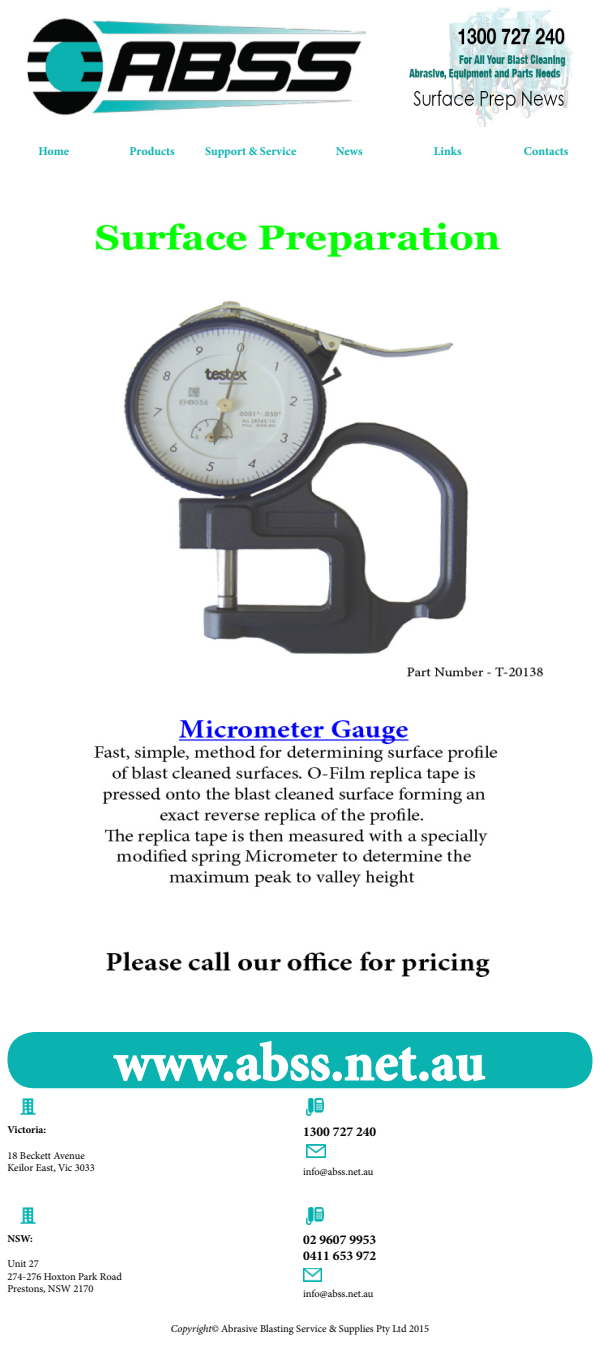
<style>
.page{position:relative;width:600px;height:1350px;background:#fff}
.page>*{position:absolute;margin:0;border:0;box-sizing:border-box;transform-origin:0 0}
.t1{font:700 54px "Minion Pro";color:#fff}
.t2{font:700 13.5px "Minion Pro";color:#000}
.t3{font:700 12px "Minion Pro";color:#0ab3b0}
.t4{font:10.5px "Minion Pro";color:#000}
.t5{font:700 10.5px "Minion Pro";color:#000}
.s1{font-style:italic}
</style>
<div class="page">
<img style="left:27px;top:8px;width:546px;height:118px">
<img style="left:20px;top:1099px;width:15px;height:15px">
<img style="left:306px;top:1099px;width:17px;height:17px">
<img style="left:307px;top:1145px;width:18px;height:13px">
<img style="left:94px;top:222px;width:450px;height:755px">
<div style="left:8px;top:1032px;width:584px;height:56px;background:#0ab3b0;border-radius:27px"></div>
<svg style="left:113px;top:1055px;width:115px;height:27px"></svg>
<div style="left:224px;top:1071px;width:9px;height:10px;border:2px solid #fff;border-radius:50%"></div>
<svg style="left:236px;top:1040px;width:94px;height:42px"></svg>
<div style="left:332px;top:1071px;width:10px;height:10px;border:2px solid #fff;border-radius:50%"></div>
<svg style="left:344px;top:1047px;width:73px;height:35px"></svg>
<div style="left:419px;top:1071px;width:10px;height:10px;border:2px solid #fff;border-radius:50%"></div>
<svg style="left:431px;top:1054px;width:55px;height:28px"></svg>
<img style="left:20px;top:1207px;width:15px;height:16px">
<img style="left:306px;top:1207px;width:17px;height:17px">
<img style="left:304px;top:1268px;width:18px;height:13px">
<p class="t3" style="left:38px;top:143px;width:32px">Home</p>
<p class="t3" style="left:130px;top:143px;width:47px">Products</p>
<p class="t3" style="left:205px;top:143px;width:93px">Support &amp; Service</p>
<p class="t3" style="left:336px;top:143px;width:28px">News</p>
<p class="t3" style="left:434px;top:143px;width:29px">Links</p>
<p class="t3" style="left:524px;top:143px;width:46px">Contacts</p>
<p class="t5" style="left:8px;top:1123px;width:40px">Victoria:</p>
<p class="t4" style="left:8px;top:1148px;width:79px">18 Beckett Avenue</p>
<p class="t4" style="left:8px;top:1161px;width:89px">Keilor East, Vic 3033</p>
<p class="t1" style="left:114px;top:1024px;width:373px">www.abss.net.au</p>
<p class="t2" style="left:303px;top:1122px;width:75px">1300 727 240</p>
<p class="t4" style="left:303px;top:1165px;width:72px">info@abss.net.au</p>
<p class="t5" style="left:8px;top:1231px;width:27px">NSW:</p>
<p class="t4" style="left:8px;top:1257px;width:33px">Unit 27</p>
<p class="t4" style="left:8px;top:1269px;width:116px">274-276 Hoxton Park Road</p>
<p class="t4" style="left:8px;top:1282px;width:88px">Prestons, NSW 2170</p>
<p class="t2" style="left:303px;top:1230px;width:75px">02 9607 9953</p>
<p class="t2" style="left:303px;top:1247px;width:75px">0411 653 972</p>
<p class="t4" style="left:303px;top:1287px;width:72px">info@abss.net.au</p>
<p class="t4" style="left:171px;top:1322px;width:260px"><span class="s1">Copyright©</span> Abrasive Blasting Service &amp; Supplies Pty Ltd 2015</p>
</div>
